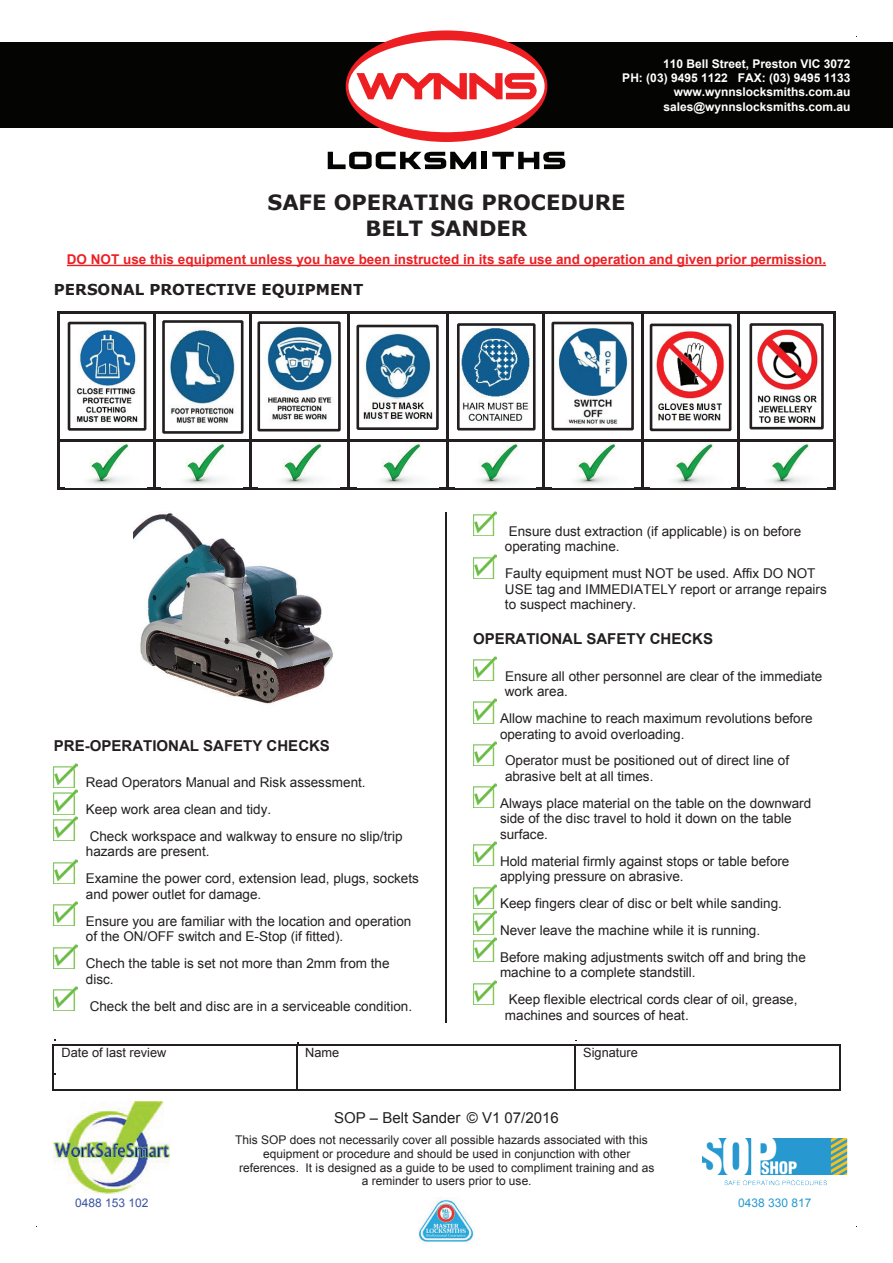
<style>
.page{position:relative;width:893px;height:1263px;background:#fff}
.page>*{position:absolute;margin:0;border:0;box-sizing:border-box;transform-origin:0 0}
.t1{font:700 21px/26px "Verdana";color:#231f20;text-align:center}
.t2{font:700 15px "Arial";color:#231f20}
.t3{font:700 15px "Verdana";color:#231f20}
.t4{font:15px "Arial";color:#231f20}
.t5{font:13.5px/26.8px "Arial";color:#231f20}
.t6{font:700 13.5px "Arial";color:#ee1f23}
.t7{font:12.75px "Arial";color:#231f20}
.t8{font:12px/13.8px "Arial";color:#231f20;text-align:center}
.t9{font:700 12px/14.4px "Arial";color:#fff;text-align:right}
.t10{font:12px "Arial";color:#3a54a4}
.t11{font:12px "Arial";color:#2799d0}
</style>
<div class="page">
<img style="left:419px;top:1199px;width:55px;height:43px">
<img style="left:702px;top:1138px;width:145px;height:48px">
<img style="left:54px;top:1101px;width:116px;height:93px">
<div style="left:0;top:43px;width:893px;height:85px;background:#040503"></div>
<svg style="left:328px;top:152px;width:148px;height:17px"></svg>
<div style="left:482px;top:152px;width:5px;height:17px;background:#040503"></div>
<svg style="left:492px;top:152px;width:73px;height:17px"></svg>
<svg style="left:346px;top:30px;width:201px;height:112px"></svg>
<hr style="left:67px;top:265px;width:759px;height:1px;background:#ee1f23">
<hr style="left:54px;top:1044px;width:242px;height:1px;background:#231f20">
<hr style="left:298px;top:1044px;width:276px;height:1px;background:#231f20">
<hr style="left:576px;top:1044px;width:263px;height:1px;background:#231f20">
<hr style="left:53px;top:1045px;width:1px;height:45px;background:#231f20">
<hr style="left:54px;top:1090px;width:242px;height:1px;background:#231f20">
<hr style="left:296px;top:1045px;width:2px;height:45px;background:#231f20">
<hr style="left:298px;top:1090px;width:276px;height:1px;background:#231f20">
<hr style="left:574px;top:1045px;width:2px;height:45px;background:#231f20">
<hr style="left:576px;top:1090px;width:263px;height:1px;background:#231f20">
<hr style="left:839px;top:1045px;width:1px;height:45px;background:#231f20">
<hr style="left:59px;top:311px;width:94px;height:3px;background:#231f20">
<hr style="left:155px;top:311px;width:94px;height:3px;background:#231f20">
<hr style="left:251px;top:311px;width:96px;height:3px;background:#231f20">
<hr style="left:350px;top:311px;width:96px;height:3px;background:#231f20">
<hr style="left:449px;top:311px;width:93px;height:3px;background:#231f20">
<hr style="left:545px;top:311px;width:96px;height:3px;background:#231f20">
<hr style="left:644px;top:311px;width:93px;height:3px;background:#231f20">
<hr style="left:740px;top:311px;width:93px;height:3px;background:#231f20">
<hr style="left:57px;top:314px;width:2px;height:126px;background:#231f20">
<hr style="left:153px;top:314px;width:2px;height:126px;background:#231f20">
<hr style="left:249px;top:314px;width:2px;height:126px;background:#231f20">
<hr style="left:347px;top:314px;width:3px;height:126px;background:#231f20">
<hr style="left:446px;top:314px;width:3px;height:126px;background:#231f20">
<hr style="left:542px;top:314px;width:3px;height:126px;background:#231f20">
<hr style="left:641px;top:314px;width:3px;height:126px;background:#231f20">
<hr style="left:737px;top:314px;width:3px;height:126px;background:#231f20">
<hr style="left:833px;top:314px;width:3px;height:126px;background:#231f20">
<hr style="left:59px;top:440px;width:94px;height:2px;background:#231f20">
<hr style="left:155px;top:440px;width:94px;height:2px;background:#231f20">
<hr style="left:251px;top:440px;width:96px;height:2px;background:#231f20">
<hr style="left:350px;top:440px;width:96px;height:2px;background:#231f20">
<hr style="left:449px;top:440px;width:93px;height:2px;background:#231f20">
<hr style="left:545px;top:440px;width:96px;height:2px;background:#231f20">
<hr style="left:644px;top:440px;width:93px;height:2px;background:#231f20">
<hr style="left:740px;top:440px;width:93px;height:2px;background:#231f20">
<hr style="left:57px;top:442px;width:2px;height:45px;background:#231f20">
<hr style="left:59px;top:487px;width:94px;height:2px;background:#231f20">
<hr style="left:153px;top:442px;width:2px;height:45px;background:#231f20">
<hr style="left:155px;top:487px;width:94px;height:2px;background:#231f20">
<hr style="left:249px;top:442px;width:2px;height:45px;background:#231f20">
<hr style="left:251px;top:487px;width:96px;height:2px;background:#231f20">
<hr style="left:347px;top:442px;width:3px;height:45px;background:#231f20">
<hr style="left:350px;top:487px;width:96px;height:2px;background:#231f20">
<hr style="left:446px;top:442px;width:3px;height:45px;background:#231f20">
<hr style="left:449px;top:487px;width:93px;height:2px;background:#231f20">
<hr style="left:542px;top:442px;width:3px;height:45px;background:#231f20">
<hr style="left:545px;top:487px;width:96px;height:2px;background:#231f20">
<hr style="left:641px;top:442px;width:3px;height:45px;background:#231f20">
<hr style="left:644px;top:487px;width:93px;height:2px;background:#231f20">
<hr style="left:737px;top:442px;width:3px;height:45px;background:#231f20">
<hr style="left:740px;top:487px;width:93px;height:2px;background:#231f20">
<hr style="left:833px;top:442px;width:3px;height:45px;background:#231f20">
<img style="left:54px;top:763px;width:24px;height:24px">
<img style="left:54px;top:790px;width:24px;height:24px">
<img style="left:54px;top:817px;width:24px;height:24px">
<img style="left:54px;top:859px;width:24px;height:24px">
<img style="left:54px;top:902px;width:24px;height:24px">
<img style="left:54px;top:944px;width:24px;height:24px">
<img style="left:54px;top:986px;width:24px;height:24px">
<img style="left:473px;top:512px;width:24px;height:24px">
<img style="left:473px;top:554px;width:24px;height:24px">
<img style="left:473px;top:657px;width:24px;height:24px">
<img style="left:473px;top:699px;width:24px;height:24px">
<img style="left:473px;top:741px;width:24px;height:24px">
<img style="left:473px;top:784px;width:24px;height:24px">
<img style="left:473px;top:842px;width:24px;height:24px">
<img style="left:473px;top:884px;width:24px;height:24px">
<img style="left:473px;top:911px;width:24px;height:24px">
<img style="left:473px;top:938px;width:24px;height:24px">
<img style="left:473px;top:980px;width:24px;height:24px">
<img style="left:76px;top:330px;width:62px;height:93px">
<div style="left:68px;top:322px;width:78px;height:109px;border:3px solid #231f20"></div>
<img style="left:169px;top:329px;width:66px;height:94px">
<div style="left:162px;top:320px;width:81px;height:114px;border:3px solid #231f20"></div>
<img style="left:267px;top:326px;width:65px;height:94px">
<div style="left:257px;top:321px;width:84px;height:110px;border:3px solid #231f20"></div>
<img style="left:363px;top:333px;width:70px;height:89px">
<div style="left:356px;top:325px;width:83px;height:105px;border:3px solid #231f20"></div>
<img style="left:461px;top:328px;width:71px;height:94px">
<div style="left:457px;top:323px;width:79px;height:107px;border:3px solid #231f20"></div>
<img style="left:558px;top:328px;width:70px;height:96px">
<div style="left:551px;top:322px;width:83px;height:108px;border:3px solid #231f20"></div>
<img style="left:656px;top:331px;width:68px;height:90px">
<div style="left:650px;top:324px;width:81px;height:107px;border:3px solid #231f20"></div>
<img style="left:757px;top:329px;width:61px;height:94px">
<div style="left:749px;top:323px;width:75px;height:106px;border:3px solid #231f20"></div>
<img style="left:88px;top:442px;width:41px;height:43px">
<img style="left:184px;top:442px;width:41px;height:43px">
<img style="left:281px;top:442px;width:41px;height:43px">
<img style="left:380px;top:442px;width:41px;height:43px">
<img style="left:478px;top:444px;width:40px;height:41px">
<img style="left:575px;top:442px;width:41px;height:43px">
<img style="left:673px;top:444px;width:40px;height:41px">
<img style="left:769px;top:444px;width:40px;height:41px">
<img style="left:133px;top:513px;width:200px;height:191px">
<hr style="left:446px;top:512px;width:1px;height:511px;background:#231f20">
<p class="t9" style="left:622px;top:56px;width:230px">110 Bell Street, Preston VIC 3072<br>PH: (03) 9495 1122 FAX: (03) 9495 1133 www.wynnslocksmiths.com.au sales@wynnslocksmiths.com.au</p>
<h1 class="t1" style="left:267px;top:189px;width:359px">SAFE OPERATING PROCEDURE<br>BELT SANDER</h1>
<p class="t6" style="left:67px;top:250px;width:761px">DO NOT use this equipment unless you have been instructed in its safe use and operation and given prior permission.</p>
<p class="t3" style="left:54px;top:278px;width:311px">PERSONAL PROTECTIVE EQUIPMENT</p>
<p class="t2" style="left:54px;top:736px;width:277px">PRE-OPERATIONAL SAFETY CHECKS</p>
<p class="t5" style="left:86px;top:769px;width:318px">Read Operators Manual and Risk assessment.<br>Keep work area clean and tidy.<br>Check workspace and walkway to ensure no slip/trip</p>
<p class="t5" style="left:86px;top:838px;width:334px">hazards are present.<br>Examine the power cord, extension lead, plugs, sockets</p>
<p class="t5" style="left:86px;top:881px;width:327px">and power outlet for damage.<br>Ensure you are familiar with the location and operation</p>
<p class="t5" style="left:86px;top:923px;width:305px">of the ON/OFF switch and E-Stop (if fitted).<br>Chech the table is set not more than 2mm from the</p>
<p class="t5" style="left:86px;top:965px;width:328px">disc.<br>Check the belt and disc are in a serviceable condition.</p>
<p class="t5" style="left:505px;top:523px;width:298px;line-height:15.6px">Ensure dust extraction (if applicable) is on before operating machine.</p>
<p class="t5" style="left:505px;top:566px;width:323px;line-height:15.6px">Faulty equipment must NOT be used. Affix DO NOT<br>USE tag and IMMEDIATELY report or arrange repairs to suspect machinery.</p>
<p class="t2" style="left:473px;top:629px;width:242px">OPERATIONAL SAFETY CHECKS</p>
<p class="t5" style="left:505px;top:668px;width:319px;line-height:15.5px">Ensure all other personnel are clear of the immediate work area.</p>
<p class="t5" style="left:500px;top:711px;width:314px;line-height:15.5px">Allow machine to reach maximum revolutions before operating to avoid overloading.</p>
<p class="t5" style="left:505px;top:753px;width:286px;line-height:15.5px">Operator must be positioned out of direct line of abrasive belt at all times.</p>
<p class="t5" style="left:500px;top:795px;width:313px;line-height:15.6px">Always place material on the table on the downward side of the disc travel to hold it down on the table surface.</p>
<p class="t5" style="left:500px;top:853px;width:291px;line-height:15.5px">Hold material firmly against stops or table before applying pressure on abrasive.</p>
<p class="t5" style="left:500px;top:890px;width:307px">Keep fingers clear of disc or belt while sanding.<br>Never leave the machine while it is running.<br>Before making adjustments switch off and bring the</p>
<p class="t5" style="left:509px;top:959px;width:290px;text-indent:-9px">machine to a complete standstill.<br>Keep flexible electrical cords clear of oil, grease,</p>
<p class="t5" style="left:505px;top:1002px;width:185px">machines and sources of heat.</p>
<p class="t7" style="left:61px;top:1044px;width:106px">Date of last review</p>
<p class="t7" style="left:305px;top:1044px;width:36px">Name</p>
<p class="t7" style="left:583px;top:1044px;width:56px">Signature</p>
<p class="t4" style="left:334px;top:1107px;width:226px">SOP – Belt Sander © V1 07/2016</p>
<p class="t8" style="left:235px;top:1133px;width:421px">This SOP does not necessarily cover all possible hazards associated with this equipment or procedure and should be used in conjunction with other references. It is designed as a guide to be used to compliment training and as a reminder to users prior to use.</p>
<p class="t10" style="left:75px;top:1195px;width:75px">0488 153 102</p>
<p class="t11" style="left:738px;top:1195px;width:75px">0438 330 817</p>
</div>
